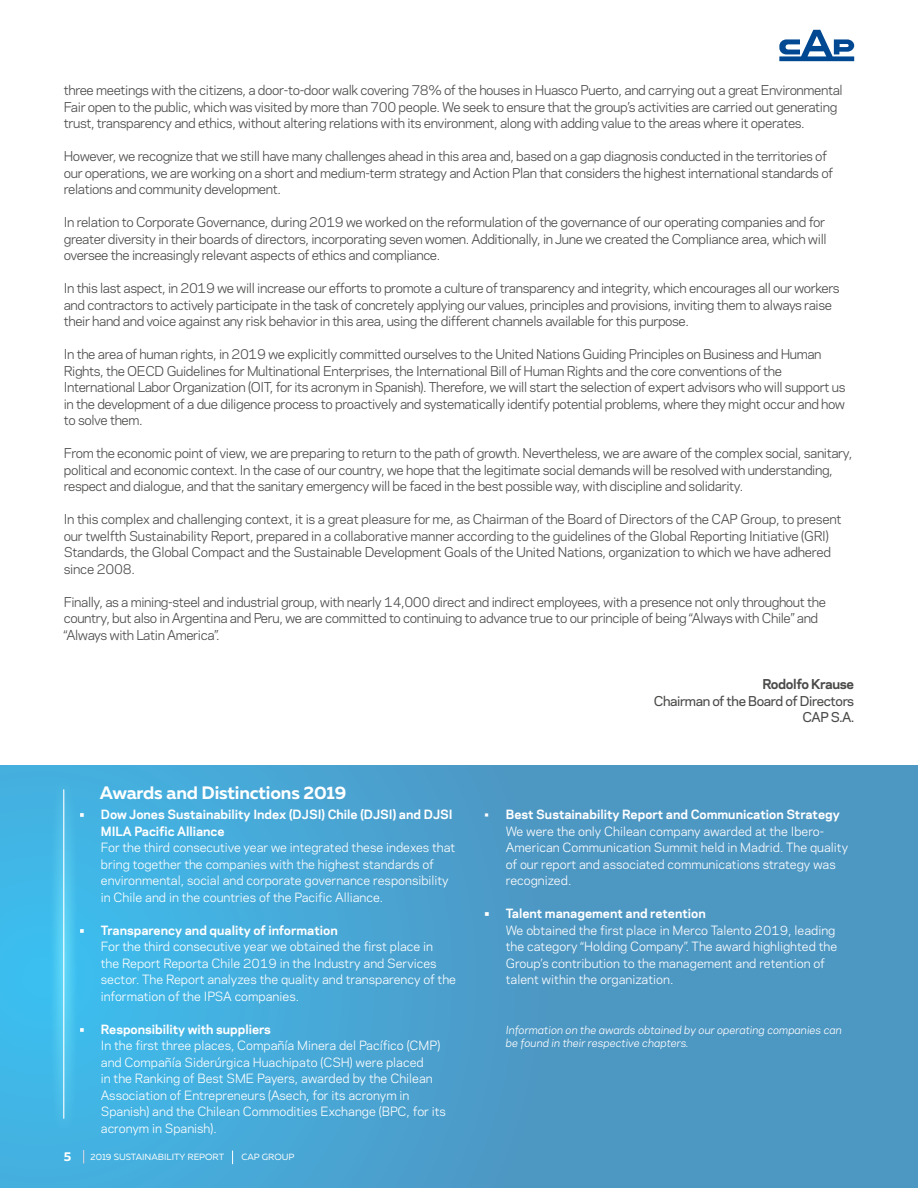
<style>
.page{position:relative;width:918px;height:1188px;background:#fff}
.page>*{position:absolute;margin:0;border:0;box-sizing:border-box;transform-origin:0 0}
.t1{font:700 18px "Muller";letter-spacing:-.01em;color:#fff}
.t2{font:12.75px/16.5px "Galaxie Polaris";letter-spacing:-.03em;color:#4a4a49}
.t3{font:500 12.75px/16.5px "Galaxie Polaris";letter-spacing:-.03em;color:#4a4a49;text-align:right}
.t4{font:700 12.75px "Galaxie Polaris";letter-spacing:-.03em;color:#4a4a49}
.t5{font:700 12.75px "Muller";color:#fff}
.t6{font:12px/16.5px "Galaxie Polaris";color:#fff}
.t7{font:700 12px/16.5px "Galaxie Polaris";color:#fff}
.t8{font:italic 10.5px/13.5px "Galaxie Polaris";color:#fff}
.t9{font:9px "Muller";color:#fff}
.s1{font-weight:700}
</style>
<div class="page">
<div style="left:0;top:765px;width:918px;height:423px;background:linear-gradient(to right,#42b5e5,#508fba)"></div>
<svg style="left:0;top:765px;width:1px;height:423px"></svg>
<svg style="left:48px;top:777px;width:32px;height:356px;background:#49bfeb"></svg>
<hr style="left:63px;top:790px;width:1px;height:328px;background:#fff">
<svg style="left:232px;top:1151px;width:1px;height:13px"></svg>
<svg style="left:84px;top:1150px;width:1px;height:14px"></svg>
<svg style="left:779px;top:30px;width:75px;height:31px"></svg>
<p class="t2" style="left:64px;top:81px;width:780px">three meetings with the citizens, a door-to-door walk covering 78% of the houses in Huasco Puerto, and carrying out a great Environmental<br>Fair open to the public, which was visited by more than 700 people. We seek to ensure that the group’s activities are carried out generating trust, transparency and ethics, without altering relations with its environment, along with adding value to the areas where it operates.</p>
<p class="t2" style="left:64px;top:147px;width:771px">However, we recognize that we still have many challenges ahead in this area and, based on a gap diagnosis conducted in the territories of our operations, we are working on a short and medium-term strategy and Action Plan that considers the highest international standards of relations and community development.</p>
<p class="t2" style="left:64px;top:213px;width:764px;text-align:justify">In relation to Corporate Governance, during 2019 we worked on the reformulation of the governance of our operating companies and for greater diversity in their boards of directors, incorporating seven women. Additionally, in June we created the Compliance area, which will oversee the increasingly relevant aspects of ethics and compliance.</p>
<p class="t2" style="left:64px;top:279px;width:777px">In this last aspect, in 2019 we will increase our efforts to promote a culture of transparency and integrity, which encourages all our workers and contractors to actively participate in the task of concretely applying our values, principles and provisions, inviting them to always raise their hand and voice against any risk behavior in this area, using the different channels available for this purpose.</p>
<p class="t2" style="left:64px;top:345px;width:783px">In the area of human rights, in 2019 we explicitly committed ourselves to the United Nations Guiding Principles on Business and Human Rights, the OECD Guidelines for Multinational Enterprises, the International Bill of Human Rights and the core conventions of the International Labor Organization (OIT, for its acronym in Spanish). Therefore, we will start the selection of expert advisors who will support us in the development of a due diligence process to proactively and systematically identify potential problems, where they might occur and how to solve them.</p>
<p class="t2" style="left:64px;top:444px;width:790px">From the economic point of view, we are preparing to return to the path of growth. Nevertheless, we are aware of the complex social, sanitary, political and economic context. In the case of our country, we hope that the legitimate social demands will be resolved with understanding, respect and dialogue, and that the sanitary emergency will be faced in the best possible way, with discipline and solidarity.</p>
<p class="t2" style="left:64px;top:510px;width:779px">In this complex and challenging context, it is a great pleasure for me, as Chairman of the Board of Directors of the CAP Group, to present our twelfth Sustainability Report, prepared in a collaborative manner according to the guidelines of the Global Reporting Initiative (GRI)<br>Standards, the Global Compact and the Sustainable Development Goals of the United Nations, organization to which we have adhered since 2008.</p>
<p class="t2" style="left:64px;top:593px;width:764px">Finally, as a mining-steel and industrial group, with nearly 14,000 direct and indirect employees, with a presence not only throughout the country, but also in Argentina and Peru, we are committed to continuing to advance true to our principle of being “Always with Chile” and “Always with Latin America”.</p>
<p class="t4" style="left:762px;top:675px;width:93px">Rodolfo Krause</p>
<p class="t3" style="left:654px;top:692px;width:202px">Chairman of the Board of Directors<br>CAP S.A.</p>
<h1 class="t1" style="left:100px;top:781px;width:248px">Awards and Distinctions 2019</h1>
<p class="t7" style="left:101px;top:805px;width:353px;text-indent:-21px">• Dow Jones Sustainability Index (DJSI) Chile (DJSI) and DJSI<br>MILA Pacific Alliance</p>
<p class="t6" style="left:101px;top:839px;width:356px">For the third consecutive year we integrated these indexes that bring together the companies with the highest standards of environmental, social and corporate governance responsibility in Chile and in the countries of the Pacific Alliance.</p>
<p class="t7" style="left:80px;top:921px;width:260px">• Transparency and quality of information</p>
<p class="t6" style="left:101px;top:938px;width:357px">For the third consecutive year we obtained the first place in<br>the Report Reporta Chile 2019 in the Industry and Services sector. The Report analyzes the quality and transparency of the information of the IPSA companies.</p>
<p class="t7" style="left:80px;top:1020px;width:193px">• Responsibility with suppliers</p>
<p class="t6" style="left:101px;top:1037px;width:346px">In the first three places, Compañía Minera del Pacífico (CMP) and Compañía Siderúrgica Huachipato (CSH) were placed<br>in the Ranking of Best SME Payers, awarded by the Chilean Association of Entrepreneurs (Asech, for its acronym in Spanish) and the Chilean Commodities Exchange (BPC, for its acronym in Spanish).</p>
<p class="t5" style="left:64px;top:1149px;width:9px">5</p>
<p class="t9" style="left:91px;top:1151px;width:135px">2019 SUSTAINABILITY REPORT</p>
<p class="t9" style="left:242px;top:1151px;width:54px">CAP GROUP</p>
<p class="t6" style="left:506px;top:806px;width:344px;text-indent:-21px">• <span class="s1">Best Sustainability Report and Communication Strategy </span>We were the only Chilean company awarded at the Ibero-American Communication Summit held in Madrid. The quality of our report and associated communications strategy was recognized.</p>
<p class="t7" style="left:485px;top:904px;width:223px">• Talent management and retention</p>
<p class="t6" style="left:506px;top:921px;width:333px">We obtained the first place in Merco Talento 2019, leading the category “Holding Company”. The award highlighted the Group’s contribution to the management and retention of talent within the organization.</p>
<p class="t8" style="left:506px;top:1022px;width:337px">Information on the awards obtained by our operating companies can be found in their respective chapters.</p>
</div>
